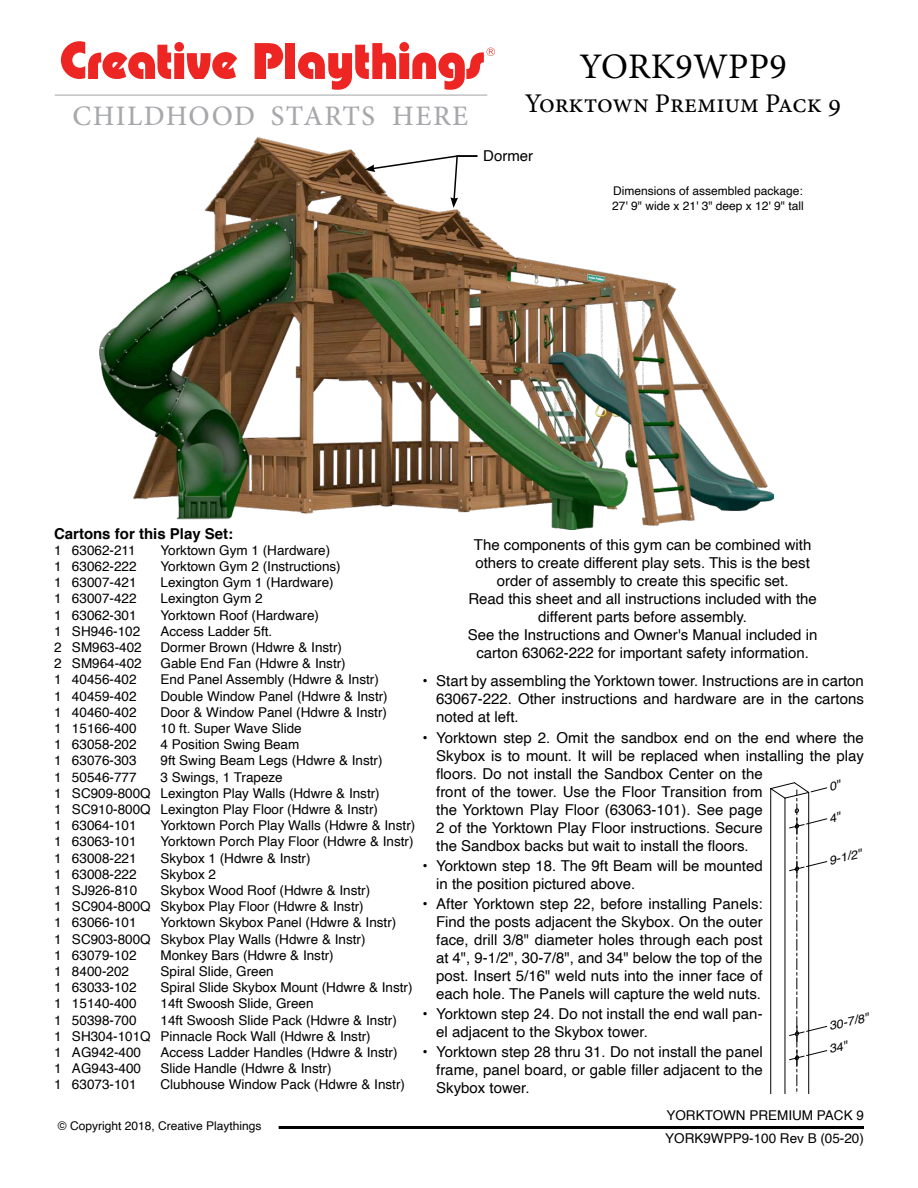
<style>
.page{position:relative;width:918px;height:1188px;background:#fff}
.page>*{position:absolute;margin:0;border:0;box-sizing:border-box;transform-origin:0 0}
.t1{font:36px "Minion Pro";letter-spacing:.01em;color:#000}
.t2{font:500 28.2px "Minion Pro";letter-spacing:.05em;color:#a7a8ab}
.t3{font:27px "Minion Pro";letter-spacing:-.005em;color:#000}
.t4{font:15px/18px "Helvetica";color:#000;text-align:justify}
.t5{font:700 15px "Helvetica";color:#000}
.t6{font:13.5px/23.7px "Helvetica";color:#000}
.t7{font:12px "Helvetica";color:#000}
.t8{font:italic 12px "Helvetica";color:#000;scale:1.05 1}
</style>
<div class="page">
<hr style="left:279px;top:1126px;width:585px;height:3px;background:#000">
<svg style="left:255px;top:43px;width:28px;height:36px"></svg>
<div style="left:285px;top:43px;width:10px;height:36px;background:#ed2623"></div>
<svg style="left:61px;top:41px;width:176px;height:38px"></svg>
<svg style="left:298px;top:42px;width:197px;height:48px"></svg>
<hr style="left:55px;top:95px;width:432px;height:1px;background:#a7a8ab">
<img style="left:100px;top:138px;width:673px;height:392px">
<svg style="left:364px;top:155px;width:115px;height:53px"></svg>
<svg style="left:770px;top:782px;width:58px;height:312px"></svg>
<p class="t2" style="left:72px;top:97px;width:397px">CHILDHOOD STARTS HERE</p>
<p class="t1" style="left:580px;top:43px;width:209px">YORK9WPP9</p>
<p class="t3" style="left:525px;top:86px;width:318px">Yorktown Premium Pack 9</p>
<p class="t4" style="left:483px;top:147px;width:51px">Dormer</p>
<p class="t7" style="left:613px;top:182px;width:191px">Dimensions of assembled package:</p>
<p class="t7" style="left:612px;top:196px;width:193px">27' 9" wide x 21' 3" deep x 12' 9" tall</p>
<p class="t5" style="left:54px;top:521px;width:181px">Cartons for this Play Set:</p>
<p class="t6" style="left:54px;top:539px;width:83px">1 63062-211</p>
<p class="t6" style="left:161px;top:539px;width:171px">Yorktown Gym 1 (Hardware)</p>
<p class="t6" style="left:54px;top:555px;width:84px">1 63062-222</p>
<p class="t6" style="left:161px;top:555px;width:182px">Yorktown Gym 2 (Instructions)</p>
<p class="t6" style="left:54px;top:571px;width:84px">1 63007-421</p>
<p class="t6" style="left:161px;top:571px;width:175px">Lexington Gym 1 (Hardware)</p>
<p class="t6" style="left:54px;top:587px;width:84px">1 63007-422</p>
<p class="t6" style="left:161px;top:587px;width:104px">Lexington Gym 2</p>
<p class="t6" style="left:54px;top:603px;width:84px">1 63062-301</p>
<p class="t6" style="left:161px;top:603px;width:160px">Yorktown Roof (Hardware)</p>
<p class="t6" style="left:54px;top:620px;width:88px">1 SH946-102</p>
<p class="t6" style="left:161px;top:620px;width:113px">Access Ladder 5ft.</p>
<p class="t6" style="left:54px;top:636px;width:89px">2 SM963-402</p>
<p class="t6" style="left:161px;top:636px;width:183px">Dormer Brown (Hdwre &amp; Instr)</p>
<p class="t6" style="left:54px;top:652px;width:89px">2 SM964-402</p>
<p class="t6" style="left:161px;top:652px;width:187px">Gable End Fan (Hdwre &amp; Instr)</p>
<p class="t6" style="left:54px;top:668px;width:84px">1 40456-402</p>
<p class="t6" style="left:161px;top:668px;width:220px">End Panel Assembly (Hdwre &amp; Instr)</p>
<p class="t6" style="left:54px;top:684px;width:84px">1 40459-402</p>
<p class="t6" style="left:161px;top:684px;width:229px">Double Window Panel (Hdwre &amp; Instr)</p>
<p class="t6" style="left:54px;top:701px;width:84px">1 40460-402</p>
<p class="t6" style="left:161px;top:701px;width:228px">Door &amp; Window Panel (Hdwre &amp; Instr)</p>
<p class="t6" style="left:54px;top:717px;width:84px">1 15166-400</p>
<p class="t6" style="left:161px;top:717px;width:143px">10 ft. Super Wave Slide</p>
<p class="t6" style="left:54px;top:733px;width:84px">1 63058-202</p>
<p class="t6" style="left:161px;top:733px;width:140px">4 Position Swing Beam</p>
<p class="t6" style="left:54px;top:749px;width:84px">1 63076-303</p>
<p class="t6" style="left:161px;top:749px;width:224px">9ft Swing Beam Legs (Hdwre &amp; Instr)</p>
<p class="t6" style="left:54px;top:765px;width:84px">1 50546-777</p>
<p class="t6" style="left:161px;top:765px;width:124px">3 Swings, 1 Trapeze</p>
<p class="t6" style="left:54px;top:782px;width:327px">1 SC909-800Q Lexington Play Walls (Hdwre &amp; Instr)</p>
<p class="t6" style="left:54px;top:798px;width:326px">1 SC910-800Q Lexington Play Floor (Hdwre &amp; Instr)</p>
<p class="t6" style="left:54px;top:814px;width:84px">1 63064-101</p>
<p class="t6" style="left:161px;top:814px;width:256px">Yorktown Porch Play Walls (Hdwre &amp; Instr)</p>
<p class="t6" style="left:54px;top:830px;width:84px">1 63063-101</p>
<p class="t6" style="left:161px;top:830px;width:255px">Yorktown Porch Play Floor (Hdwre &amp; Instr)</p>
<p class="t6" style="left:54px;top:846px;width:84px">1 63008-221</p>
<p class="t6" style="left:161px;top:846px;width:152px">Skybox 1 (Hdwre &amp; Instr)</p>
<p class="t6" style="left:54px;top:863px;width:84px">1 63008-222</p>
<p class="t6" style="left:161px;top:863px;width:57px">Skybox 2</p>
<p class="t6" style="left:54px;top:879px;width:85px">1 SJ926-810</p>
<p class="t6" style="left:161px;top:879px;width:211px">Skybox Wood Roof (Hdwre &amp; Instr)</p>
<p class="t6" style="left:54px;top:895px;width:311px">1 SC904-800Q Skybox Play Floor (Hdwre &amp; Instr)</p>
<p class="t6" style="left:54px;top:911px;width:84px">1 63066-101</p>
<p class="t6" style="left:161px;top:911px;width:237px">Yorktown Skybox Panel (Hdwre &amp; Instr)</p>
<p class="t6" style="left:54px;top:927px;width:313px">1 SC903-800Q Skybox Play Walls (Hdwre &amp; Instr)</p>
<p class="t6" style="left:54px;top:944px;width:84px">1 63079-102</p>
<p class="t6" style="left:161px;top:944px;width:175px">Monkey Bars (Hdwre &amp; Instr)</p>
<p class="t6" style="left:54px;top:960px;width:77px">1 8400-202</p>
<p class="t6" style="left:161px;top:960px;width:115px">Spiral Slide, Green</p>
<p class="t6" style="left:54px;top:976px;width:84px">1 63033-102</p>
<p class="t6" style="left:161px;top:976px;width:254px">Spiral Slide Skybox Mount (Hdwre &amp; Instr)</p>
<p class="t6" style="left:54px;top:992px;width:84px">1 15140-400</p>
<p class="t6" style="left:161px;top:992px;width:155px">14ft Swoosh Slide, Green</p>
<p class="t6" style="left:54px;top:1008px;width:84px">1 50398-700</p>
<p class="t6" style="left:161px;top:1008px;width:238px">14ft Swoosh Slide Pack (Hdwre &amp; Instr)</p>
<p class="t6" style="left:54px;top:1025px;width:318px">1 SH304-101Q Pinnacle Rock Wall (Hdwre &amp; Instr)</p>
<p class="t6" style="left:54px;top:1041px;width:89px">1 AG942-400</p>
<p class="t6" style="left:161px;top:1041px;width:239px">Access Ladder Handles (Hdwre &amp; Instr)</p>
<p class="t6" style="left:54px;top:1057px;width:89px">1 AG943-400</p>
<p class="t6" style="left:161px;top:1057px;width:173px">Slide Handle (Hdwre &amp; Instr)</p>
<p class="t6" style="left:54px;top:1073px;width:84px">1 63073-101</p>
<p class="t6" style="left:161px;top:1073px;width:246px">Clubhouse Window Pack (Hdwre &amp; Instr)</p>
<p class="t7" style="left:58px;top:1117px;width:205px">© Copyright 2018, Creative Playthings</p>
<p class="t4" style="left:474px;top:536px;width:339px;text-align:center">The components of this gym can be combined with others to create different play sets. This is the best order of assembly to create this specific set.</p>
<p class="t4" style="left:468px;top:590px;width:350px;text-align:center">Read this sheet and all instructions included with the different parts before assembly.</p>
<p class="t4" style="left:468px;top:626px;width:351px;text-align:center">See the Instructions and Owner's Manual included in carton 63062-222 for important safety information.</p>
<p class="t4" style="left:436px;top:673px;width:429px;text-indent:-14px">• Start by assembling the Yorktown tower. Instructions are in carton 63067-222. Other instructions and hardware are in the cartons noted at left.</p>
<p class="t4" style="left:436px;top:729px;width:429px;text-align:left;text-indent:-14px">• Yorktown step 2. Omit the sandbox end on the end where the Skybox is to mount. It will be replaced when installing the play floors. Do not install the Sandbox Center on the<br>front of the tower. Use the Floor Transition from<br>the Yorktown Play Floor (63063-101). See page<br>2 of the Yorktown Play Floor instructions. Secure<br>the Sandbox backs but wait to install the floors.</p>
<p class="t4" style="left:436px;top:857px;width:328px;text-indent:-14px">• Yorktown step 18. The 9ft Beam will be mounted in the position pictured above.</p>
<p class="t4" style="left:436px;top:895px;width:328px;text-indent:-14px">• After Yorktown step 22, before installing Panels:<br>Find the posts adjacent the Skybox. On the outer face, drill 3/8" diameter holes through each post at 4", 9-1/2", 30-7/8", and 34" below the top of the post. Insert 5/16" weld nuts into the inner face of each hole. The Panels will capture the weld nuts.</p>
<p class="t4" style="left:436px;top:1005px;width:328px;text-indent:-14px">• Yorktown step 24. Do not install the end wall pan&shy;el adjacent to the Skybox tower.</p>
<p class="t4" style="left:436px;top:1043px;width:328px;text-indent:-14px">• Yorktown step 28 thru 31. Do not install the panel frame, panel board, or gable filler adjacent to the Skybox tower.</p>
<p class="t8" style="left:827px;top:851px;width:33px;rotate:-13deg">9-1/2"</p>
<p class="t8" style="left:827px;top:1017px;width:40px;rotate:-13deg">30-7/8"</p>
<p class="t6" style="left:665px;top:1103px;width:200px">YORKTOWN PREMIUM PACK 9<br>YORK9WPP9-100 Rev B (05-20)</p>
</div>
